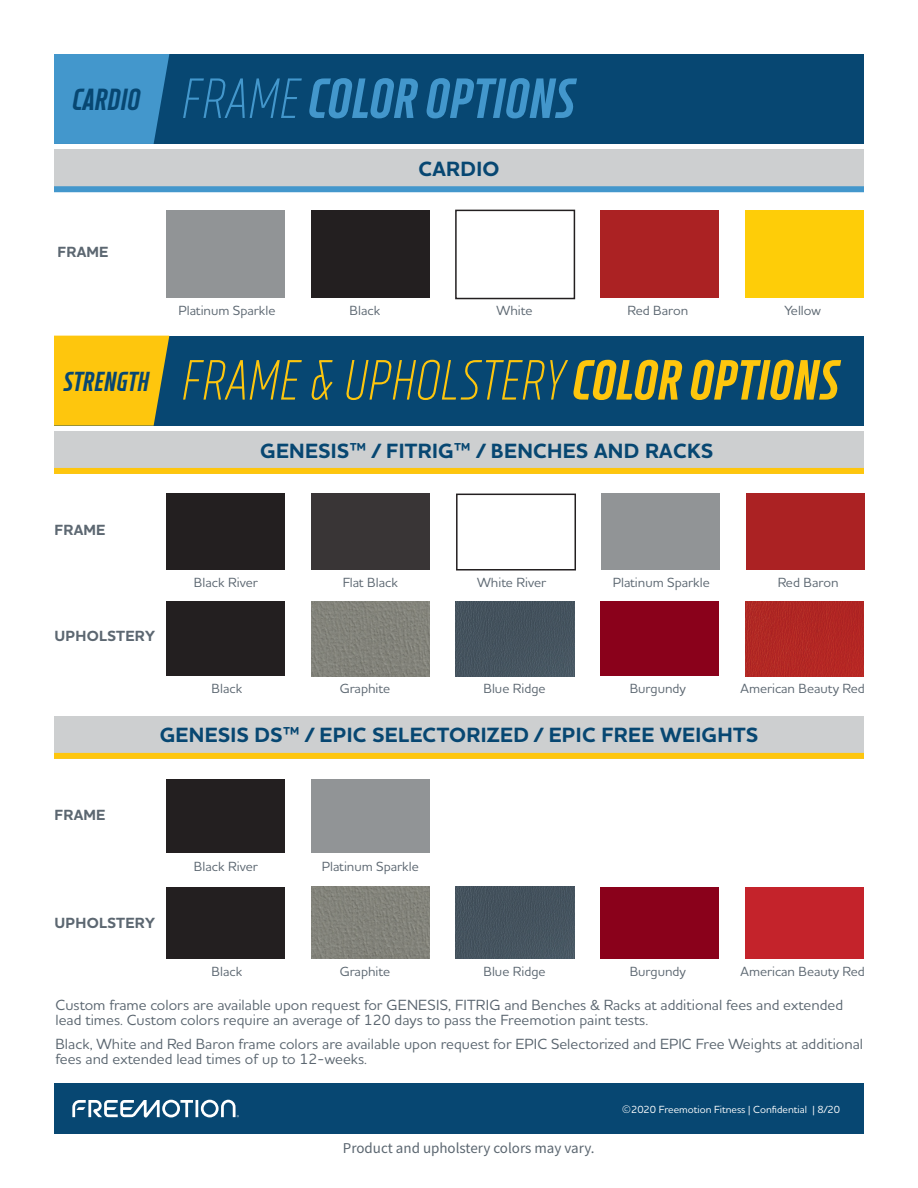
<style>
.page{position:relative;width:918px;height:1188px;background:#fff}
.page>*{position:absolute;margin:0;border:0;box-sizing:border-box;transform-origin:0 0}
.t1{font:italic 300 condensed 55.5px "XXII Neue Norm";letter-spacing:.01em;color:#fec60d}
.t2{font:italic 900 condensed 55.5px "XXII Neue Norm";letter-spacing:.01em;color:#4397cc}
.t3{font:italic 900 condensed 30px "XXII Neue Norm";letter-spacing:.01em;color:#074772}
.t4{font:italic 900 condensed 27px "XXII Neue Norm";letter-spacing:.01em;color:#074772}
.t5{font:700 21px "Houschka Alt Pro";letter-spacing:.015em;color:#074772}
.t6{font:500 15px/15px "Houschka Alt Pro";color:#5b6670}
.t7{font:700 15px "Houschka Alt Pro";letter-spacing:.015em;color:#5c6771}
.t8{font:15px "Source Sans Pro";color:#5b6670}
.t9{font:500 13.5px "Houschka Alt Pro";color:#5c6771}
.t10{font:500 10.5px "Houschka Alt Pro";color:#fff}
.s1{font-weight:300}
.s2{font-weight:900}
</style>
<div class="page">
<div style="left:166px;top:494px;width:119px;height:76px;background:#231f20"></div>
<div style="left:311px;top:494px;width:118px;height:76px;background:#393536"></div>
<div style="left:166px;top:779px;width:119px;height:74px;background:#231f20"></div>
<div style="left:311px;top:779px;width:118px;height:74px;background:#919496"></div>
<div style="left:166px;top:601px;width:119px;height:75px;background:#231f20"></div>
<div style="left:166px;top:211px;width:119px;height:87px;background:#919496"></div>
<div style="left:166px;top:887px;width:119px;height:71px;background:#231f20"></div>
<div style="left:456px;top:494px;width:120px;height:77px;border:2px solid #231f20"></div>
<img style="left:311px;top:601px;width:119px;height:75px">
<div style="left:311px;top:211px;width:119px;height:87px;background:#231f20"></div>
<img style="left:311px;top:887px;width:119px;height:71px">
<div style="left:602px;top:494px;width:118px;height:76px;background:#919496"></div>
<div style="left:456px;top:601px;width:118px;height:75px;background:#45545f"></div>
<div style="left:455px;top:210px;width:120px;height:89px;border:2px solid #231f20"></div>
<div style="left:456px;top:887px;width:118px;height:71px;background:#45545f"></div>
<div style="left:746px;top:494px;width:119px;height:76px;background:#ab2223"></div>
<div style="left:601px;top:601px;width:118px;height:75px;background:#8a011b"></div>
<div style="left:601px;top:211px;width:118px;height:87px;background:#ab2223"></div>
<div style="left:601px;top:887px;width:118px;height:71px;background:#8a011b"></div>
<div style="left:745px;top:601px;width:119px;height:75px;background:#b22724"></div>
<div style="left:745px;top:211px;width:119px;height:87px;background:#fecd08"></div>
<div style="left:745px;top:887px;width:119px;height:71px;background:#c4232b"></div>
<div style="left:55px;top:54px;width:809px;height:90px;background:#074772"></div>
<div style="left:55px;top:336px;width:809px;height:90px;background:#074772"></div>
<div style="left:54px;top:54px;width:115px;height:90px;background:#4397cc"></div>
<svg style="left:54px;top:336px;width:115px;height:90px;background:#ecbd14"></svg>
<div style="left:54px;top:150px;width:810px;height:42px;background:#cdcfd0"></div>
<div style="left:54px;top:431px;width:810px;height:43px;background:#cdcfd0"></div>
<div style="left:54px;top:716px;width:810px;height:43px;background:#cdcfd0"></div>
<div style="left:54px;top:186px;width:810px;height:6px;background:#4397cc"></div>
<div style="left:54px;top:468px;width:810px;height:6px;background:#fec60d"></div>
<div style="left:54px;top:753px;width:810px;height:6px;background:#fec60d"></div>
<div style="left:54px;top:1083px;width:810px;height:51px;background:#074772"></div>
<svg style="left:72px;top:1100px;width:167px;height:18px"></svg>
<p class="t3" style="left:73px;top:81px;width:69px">CARDIO</p>
<p class="t2" style="left:182px;top:65px;width:395px"><span class="s1">FRAME</span> COLOR OPTIONS</p>
<p class="t5" style="left:418px;top:156px;width:83px">CARDIO</p>
<p class="t7" style="left:58px;top:242px;width:52px">FRAME</p>
<p class="t4" style="left:64px;top:365px;width:87px">STRENGTH</p>
<p class="t9" style="left:179px;top:302px;width:98px">Platinum Sparkle</p>
<p class="t9" style="left:350px;top:302px;width:32px">Black</p>
<p class="t9" style="left:497px;top:302px;width:37px">White</p>
<p class="t9" style="left:628px;top:302px;width:62px">Red Baron</p>
<p class="t9" style="left:784px;top:302px;width:38px">Yellow</p>
<p class="t1" style="left:182px;top:348px;width:659px">FRAME &amp; UPHOLSTERY <span class="s2">COLOR OPTIONS</span></p>
<p class="t5" style="left:260px;top:437px;width:455px">GENESIS™ / FITRIG™ / BENCHES AND RACKS</p>
<p class="t7" style="left:55px;top:520px;width:52px">FRAME</p>
<p class="t7" style="left:55px;top:627px;width:102px">UPHOLSTERY</p>
<p class="t9" style="left:194px;top:574px;width:66px">Black River</p>
<p class="t9" style="left:343px;top:574px;width:57px">Flat Black</p>
<p class="t9" style="left:212px;top:680px;width:32px">Black</p>
<p class="t9" style="left:340px;top:680px;width:52px">Graphite</p>
<p class="t9" style="left:477px;top:574px;width:71px">White River</p>
<p class="t9" style="left:483px;top:680px;width:64px">Blue Ridge</p>
<p class="t9" style="left:613px;top:574px;width:98px">Platinum Sparkle</p>
<p class="t9" style="left:778px;top:574px;width:62px">Red Baron</p>
<p class="t9" style="left:630px;top:680px;width:58px">Burgundy</p>
<p class="t9" style="left:741px;top:680px;width:126px">American Beauty Red</p>
<p class="t7" style="left:55px;top:805px;width:52px">FRAME</p>
<p class="t5" style="left:160px;top:722px;width:600px">GENESIS DS™ / EPIC SELECTORIZED / EPIC FREE WEIGHTS</p>
<p class="t9" style="left:194px;top:858px;width:66px">Black River</p>
<p class="t9" style="left:322px;top:858px;width:98px">Platinum Sparkle</p>
<p class="t7" style="left:55px;top:914px;width:102px">UPHOLSTERY</p>
<p class="t9" style="left:212px;top:963px;width:32px">Black</p>
<p class="t9" style="left:340px;top:963px;width:52px">Graphite</p>
<p class="t9" style="left:483px;top:963px;width:64px">Blue Ridge</p>
<p class="t9" style="left:630px;top:963px;width:58px">Burgundy</p>
<p class="t9" style="left:741px;top:963px;width:126px">American Beauty Red</p>
<p class="t6" style="left:56px;top:997px;width:789px">Custom frame colors are available upon request for GENESIS, FITRIG and Benches &amp; Racks at additional fees and extended lead times. Custom colors require an average of 120 days to pass the Freemotion paint tests.</p>
<p class="t6" style="left:56px;top:1036px;width:809px">Black, White and Red Baron frame colors are available upon request for EPIC Selectorized and EPIC Free Weights at additional fees and extended lead times of up to 12-weeks.</p>
<p class="t8" style="left:343px;top:1138px;width:253px">Product and upholstery colors may vary.</p>
<p class="t10" style="left:622px;top:1102px;width:219px">©2020 Freemotion Fitness | Confidential | 8/20</p>
</div>
